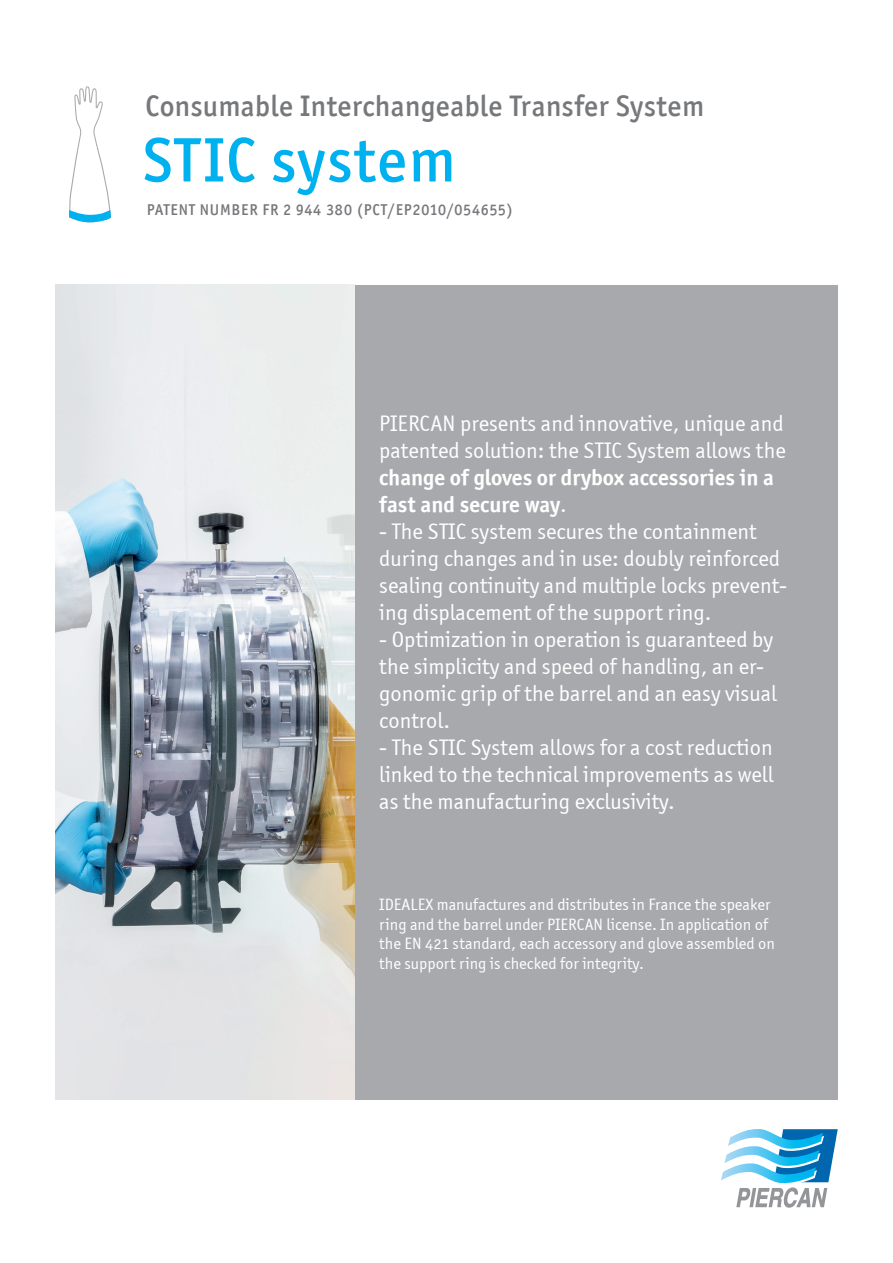
<style>
.page{position:relative;width:893px;height:1263px;background:#fff}
.page>*{position:absolute;margin:0;border:0;box-sizing:border-box;transform-origin:0 0}
.t1{font:500 63px "Officina San ITC";letter-spacing:.02em;color:#00b1ef}
.t2{font:500 29.7px "Officina San ITC";letter-spacing:.015em;color:#76787b}
.t3{font:22.5px/27px "Officina Sans OSITCTT Book";color:#fff}
.t4{font:22.5px/27px "Officina Sans OSITCTT Bold";color:#fff}
.t5{font:16.5px/19.8px "Officina Sans OSITCTT Book";color:#fff}
.t6{font:500 15.6px "Officina San ITC";letter-spacing:.05em;color:#76787b}
.s1{font-family:"Officina Sans OSITCTT Book"}
</style>
<div class="page">
<div style="left:55px;top:285px;width:783px;height:814px;background:#a8a9ad"></div>
<svg style="left:721px;top:1129px;width:117px;height:79px"></svg>
<svg style="left:69px;top:86px;width:42px;height:136px"></svg>
<img style="left:55px;top:285px;width:300px;height:814px">
<h2 class="t2" style="left:145px;top:88px;width:560px">Consumable Interchangeable Transfer System</h2>
<h1 class="t1" style="left:142px;top:123px;width:314px">STIC system</h1>
<p class="t6" style="left:147px;top:201px;width:368px">PATENT NUMBER FR 2 944 380 (PCT/EP2010/054655)</p>
<p class="t3" style="left:379px;top:409px;width:408px">PIERCAN presents and innovative, unique and patented solution: the STIC System allows the</p>
<p class="t4" style="left:379px;top:463px;width:396px">change of gloves or drybox accessories in a fast and secure way<span class="s1">.</span></p>
<p class="t3" style="left:379px;top:517px;width:409px">- The STIC system secures the containment during changes and in use: doubly reinforced sealing continuity and multiple locks prevent&shy;ing displacement of the support ring.</p>
<p class="t3" style="left:379px;top:625px;width:399px">- Optimization in operation is guaranteed by the simplicity and speed of handling, an er&shy;gonomic grip of the barrel and an easy visual control.</p>
<p class="t3" style="left:379px;top:733px;width:396px;text-align:justify">- The STIC System allows for a cost reduction linked to the technical improvements as well as the manufacturing exclusivity.</p>
<p class="t5" style="left:379px;top:894px;width:397px">IDEALEX manufactures and distributes in France the speaker ring and the barrel under PIERCAN license. In application of the EN 421 standard, each accessory and glove assembled on the support ring is checked for integrity.</p>
</div>
